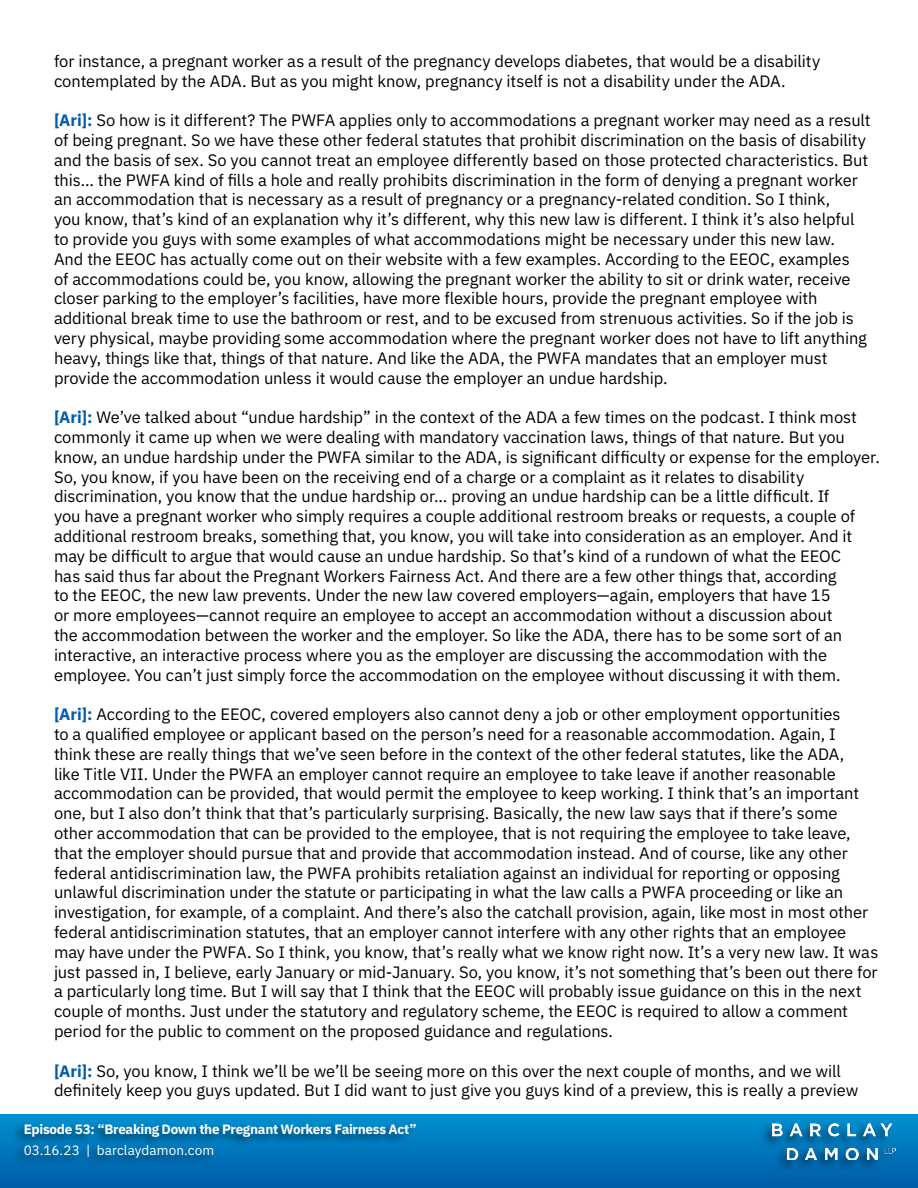
<style>
.page{position:relative;width:918px;height:1188px;background:#fff}
.page>*{position:absolute;margin:0;border:0;box-sizing:border-box;transform-origin:0 0}
.t1{font:16.5px/19.8px "IBM Plex Sans";letter-spacing:-.005em;color:#000}
.t2{font:700 13.5px "IBM Plex Sans";letter-spacing:-.025em;color:#fff}
.t3{font:13.5px "IBM Plex Sans";letter-spacing:.005em;color:#fff}
.s1{font-weight:700;color:#005daa}
</style>
<div class="page">
<div style="left:0;top:1114px;width:918px;height:74px;background:linear-gradient(to bottom,#0091d1,#005ca9)"></div>
<div style="left:12px;top:1121px;width:406px;height:48px;background:#000;opacity:.55"></div>
<div style="left:760px;top:1121px;width:138px;height:51px;background:#000;opacity:.55"></div>
<img style="left:772px;top:1123px;width:123px;height:37px">
<p class="t1" style="left:54px;top:50px;width:768px">for instance, a pregnant worker as a result of the pregnancy develops diabetes, that would be a disability contemplated by the ADA. But as you might know, pregnancy itself is not a disability under the ADA.</p>
<p class="t1" style="left:54px;top:109px;width:818px"><span class="s1">[Ari]:</span> So how is it different? The PWFA applies only to accommodations a pregnant worker may need as a result of being pregnant. So we have these other federal statutes that prohibit discrimination on the basis of disability and the basis of sex. So you cannot treat an employee differently based on those protected characteristics. But this… the PWFA kind of fills a hole and really prohibits discrimination in the form of denying a pregnant worker an accommodation that is necessary as a result of pregnancy or a pregnancy-related condition. So I think,<br>you know, that’s kind of an explanation why it’s different, why this new law is different. I think it’s also helpful to provide you guys with some examples of what accommodations might be necessary under this new law.<br>And the EEOC has actually come out on their website with a few examples. According to the EEOC, examples<br>of accommodations could be, you know, allowing the pregnant worker the ability to sit or drink water, receive closer parking to the employer’s facilities, have more flexible hours, provide the pregnant employee with additional break time to use the bathroom or rest, and to be excused from strenuous activities. So if the job is very physical, maybe providing some accommodation where the pregnant worker does not have to lift anything heavy, things like that, things of that nature. And like the ADA, the PWFA mandates that an employer must provide the accommodation unless it would cause the employer an undue hardship.</p>
<p class="t1" style="left:54px;top:406px;width:827px"><span class="s1">[Ari]:</span> We’ve talked about “undue hardship” in the context of the ADA a few times on the podcast. I think most commonly it came up when we were dealing with mandatory vaccination laws, things of that nature. But you know, an undue hardship under the PWFA similar to the ADA, is significant difficulty or expense for the employer.<br>So, you know, if you have been on the receiving end of a charge or a complaint as it relates to disability discrimination, you know that the undue hardship or… proving an undue hardship can be a little difficult. If<br>you have a pregnant worker who simply requires a couple additional restroom breaks or requests, a couple of additional restroom breaks, something that, you know, you will take into consideration as an employer. And it may be difficult to argue that would cause an undue hardship. So that’s kind of a rundown of what the EEOC<br>has said thus far about the Pregnant Workers Fairness Act. And there are a few other things that, according<br>to the EEOC, the new law prevents. Under the new law covered employers—again, employers that have 15<br>or more employees—cannot require an employee to accept an accommodation without a discussion about<br>the accommodation between the worker and the employer. So like the ADA, there has to be some sort of an interactive, an interactive process where you as the employer are discussing the accommodation with the employee. You can’t just simply force the accommodation on the employee without discussing it with them.</p>
<p class="t1" style="left:54px;top:703px;width:826px"><span class="s1">[Ari]:</span> According to the EEOC, covered employers also cannot deny a job or other employment opportunities<br>to a qualified employee or applicant based on the person’s need for a reasonable accommodation. Again, I<br>think these are really things that we’ve seen before in the context of the other federal statutes, like the ADA,<br>like Title VII. Under the PWFA an employer cannot require an employee to take leave if another reasonable accommodation can be provided, that would permit the employee to keep working. I think that’s an important one, but I also don’t think that that’s particularly surprising. Basically, the new law says that if there’s some other accommodation that can be provided to the employee, that is not requiring the employee to take leave, that the employer should pursue that and provide that accommodation instead. And of course, like any other federal antidiscrimination law, the PWFA prohibits retaliation against an individual for reporting or opposing unlawful discrimination under the statute or participating in what the law calls a PWFA proceeding or like an investigation, for example, of a complaint. And there’s also the catchall provision, again, like most in most other federal antidiscrimination statutes, that an employer cannot interfere with any other rights that an employee may have under the PWFA. So I think, you know, that’s really what we know right now. It’s a very new law. It was just passed in, I believe, early January or mid-January. So, you know, it’s not something that’s been out there for a particularly long time. But I will say that I think that the EEOC will probably issue guidance on this in the next couple of months. Just under the statutory and regulatory scheme, the EEOC is required to allow a comment period for the public to comment on the proposed guidance and regulations.</p>
<p class="t1" style="left:54px;top:1060px;width:806px"><span class="s1">[Ari]:</span> So, you know, I think we’ll be we’ll be seeing more on this over the next couple of months, and we will definitely keep you guys updated. But I did want to just give you guys kind of a preview, this is really a preview</p>
<p class="t2" style="left:24px;top:1118px;width:394px">Episode 53: “Breaking Down the Pregnant Workers Fairness Act”</p>
<p class="t3" style="left:24px;top:1140px;width:192px">03.16.23 | barclaydamon.com</p>
</div>
